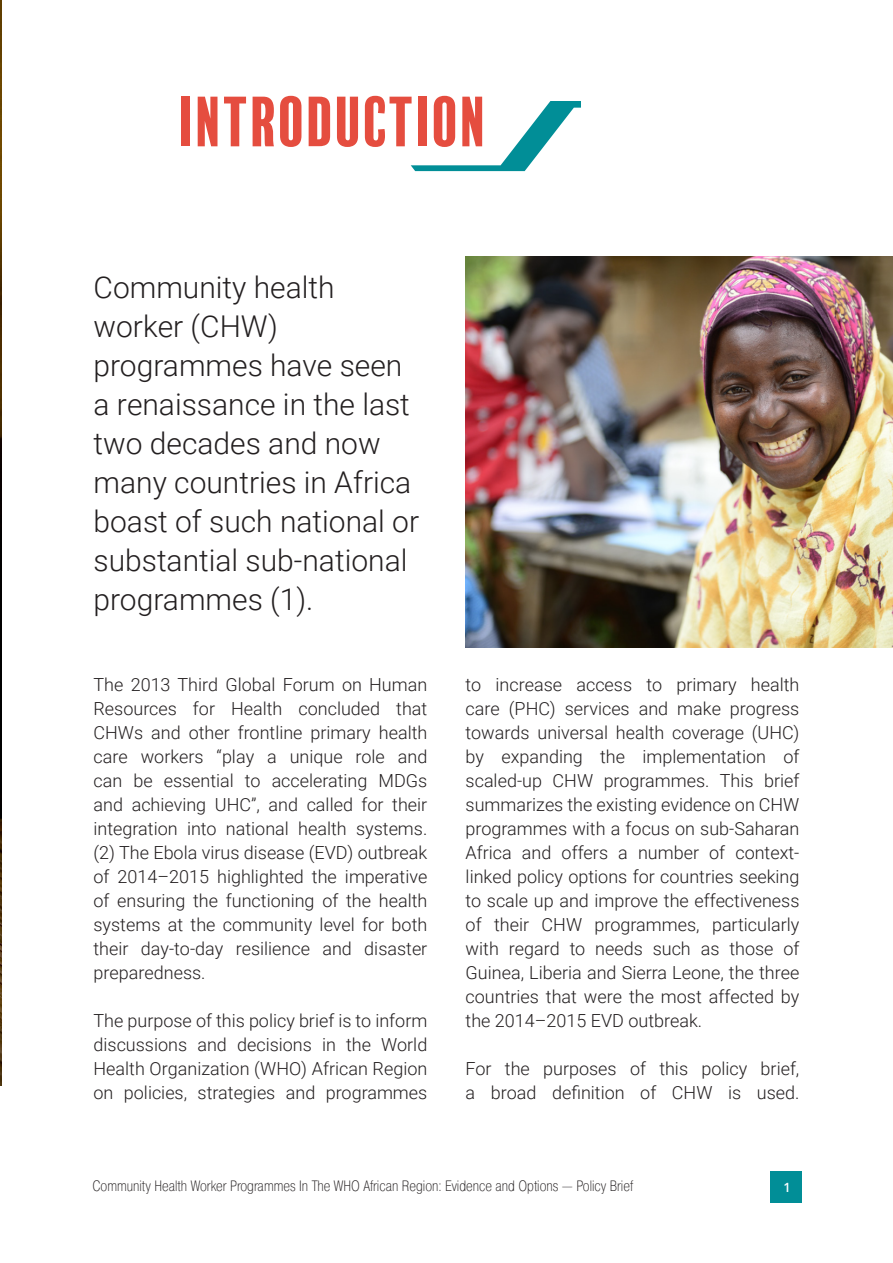
<style>
.page{position:relative;width:893px;height:1263px;background:#fff}
.page>*{position:absolute;margin:0;border:0;box-sizing:border-box;transform-origin:0 0}
.Page_Header_-_Blue{font:64.5px "Balboa Plus Fill";letter-spacing:-.02em;color:#e54d3f}
.Pull_Quote_Text{font:300 30px/39px "Roboto";color:#231f20}
.Page_Header_Subtext{font:300 18px/24px "Roboto";color:#231f20;text-align:justify}
.t1{font:200 15px "Pragmatica Cond";color:#231f20}
.t2{font:600 12.75px "Open Sans";color:#fff}
</style>
<div class="page">
<div style="left:771px;top:1172px;width:31px;height:31px;background:#018e97"></div>
<img style="left:466px;top:257px;width:427px;height:391px">
<img style="left:0;top:0;width:1px;height:1086px">
<svg style="left:411px;top:101px;width:170px;height:70px"></svg>
<p class="Page_Header_-_Blue" style="left:179px;top:86px;width:311px">INTRODUCTION</p>
<p class="Pull_Quote_Text" style="left:94px;top:266px;width:327px">Community health worker (CHW) programmes have seen a renaissance in the last two decades and now many countries in Africa boast of such national or substantial sub-national programmes (1).</p>
<p class="Page_Header_Subtext" style="left:94px;top:672px;width:335px">The 2013 Third Global Forum on Human Resources for Health concluded that CHWs and other frontline primary health care workers “play a unique role and can be essential to accelerating MDGs and achieving UHC”, and called for their integration into national health systems. (2) The Ebola virus disease (EVD) outbreak of 2014–2015 highlighted the imperative of ensuring the functioning of the health systems at the community level for both their day-to-day resilience and disaster preparedness.</p>
<p class="Page_Header_Subtext" style="left:94px;top:1008px;width:335px">The purpose of this policy brief is to inform discussions and decisions in the World Health Organization (WHO) African Region on policies, strategies and programmes</p>
<p class="Page_Header_Subtext" style="left:466px;top:672px;width:335px">to increase access to primary health care (PHC) services and make progress towards universal health coverage (UHC) by expanding the implementation of scaled-up CHW programmes. This brief summarizes the existing evidence on CHW programmes with a focus on sub-Saharan Africa and offers a number of context&shy;linked policy options for countries seeking to scale up and improve the effectiveness of their CHW programmes, particularly with regard to needs such as those of Guinea, Liberia and Sierra Leone, the three countries that were the most affected by the 2014–2015 EVD outbreak.</p>
<p class="Page_Header_Subtext" style="left:466px;top:1056px;width:335px">For the purposes of this policy brief, a broad definition of CHW is used.</p>
<p class="t1" style="left:92px;top:1177px;width:542px">Community Health Worker Programmes In The WHO African Region: Evidence and Options — Policy Brief</p>
<p class="t2" style="left:783px;top:1179px;width:9px">1</p>
</div>
